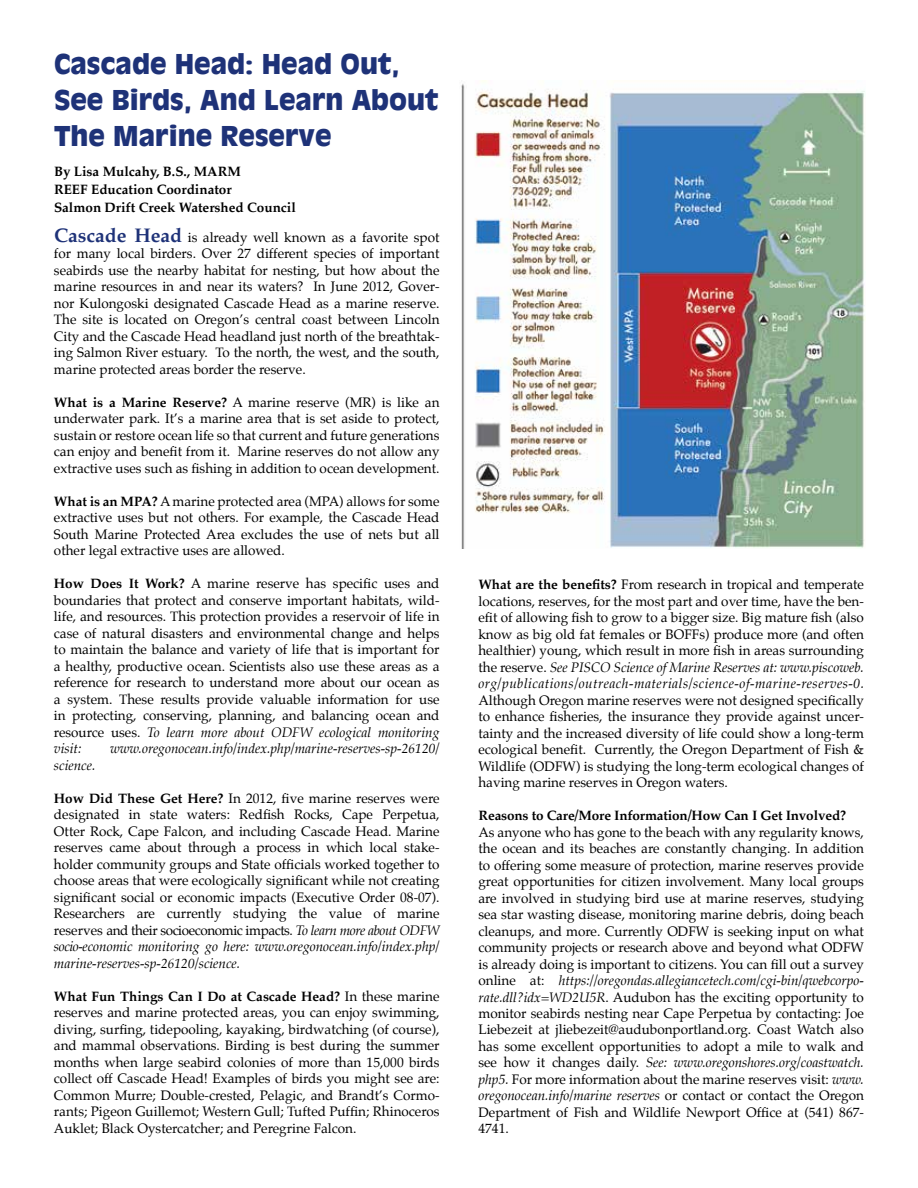
<style>
.page{position:relative;width:918px;height:1188px;background:#fff}
.page>*{position:absolute;margin:0;border:0;box-sizing:border-box;transform-origin:0 0}
.t1{font:900 27px/36px "Antique Olive";color:#1e3278}
.t2{font:13.5px/16.5px "Palatino";color:#000;text-align:justify}
.t3{font:700 13.5px/18px "Palatino";color:#000}
.t4{font:italic 13.5px "Palatino";color:#000}
.s1{font-weight:700;font-size:19.5px;color:#1e3278}
.s2{font-weight:700}
.s3{font-style:italic}
</style>
<div class="page">
<img style="left:461px;top:81px;width:404px;height:468px">
<p class="t1" style="left:54px;top:46px;width:386px">Cascade Head: Head Out,<br>See Birds, And Learn About<br>The Marine Reserve</p>
<p class="t3" style="left:54px;top:162px;width:243px">By Lisa Mulcahy, B.S., MARM<br>REEF Education Coordinator<br>Salmon Drift Creek Watershed Council</p>
<p class="t2" style="left:54px;top:229px;width:387px"><span class="s1">Cascade Head</span> is already well known as a favorite spot for many local birders. Over 27 different species of important seabirds use the nearby habitat for nesting, but how about the marine resources in and near its waters? In June 2012, Gover&shy;nor Kulongoski designated Cascade Head as a marine reserve.<br>The site is located on Oregon’s central coast between Lincoln City and the Cascade Head headland just north of the breathtak&shy;ing Salmon River estuary. To the north, the west, and the south, marine protected areas border the reserve.</p>
<p class="t2" style="left:54px;top:394px;width:387px"><span class="s2">What is a Marine Reserve?</span> A marine reserve (MR) is like an underwater park. It’s a marine area that is set aside to protect, sustain or restore ocean life so that current and future generations can enjoy and benefit from it. Marine reserves do not allow any extractive uses such as fishing in addition to ocean development.</p>
<p class="t2" style="left:54px;top:493px;width:387px"><span class="s2">What is an MPA?</span> A marine protected area (MPA) allows for some extractive uses but not others. For example, the Cascade Head South Marine Protected Area excludes the use of nets but all other legal extractive uses are allowed.</p>
<p class="t2" style="left:54px;top:575px;width:387px"><span class="s2">How Does It Work?</span> A marine reserve has specific uses and boundaries that protect and conserve important habitats, wild&shy;life, and resources. This protection provides a reservoir of life in case of natural disasters and environmental change and helps to maintain the balance and variety of life that is important for a healthy, productive ocean. Scientists also use these areas as a reference for research to understand more about our ocean as a system. These results provide valuable information for use in protecting, conserving, planning, and balancing ocean and resource uses. <span class="s3">To learn more about ODFW ecological monitoring visit:</span></p>
<p class="t4" style="left:110px;top:738px;width:331px">www.oregonocean.info/index.php/marine-reserves-sp-26120/</p>
<p class="t4" style="left:54px;top:754px;width:43px">science.</p>
<p class="t2" style="left:54px;top:790px;width:387px"><span class="s2">How Did These Get Here?</span> In 2012, five marine reserves were designated in state waters: Redfish Rocks, Cape Perpetua, Otter Rock, Cape Falcon, and including Cascade Head. Marine reserves came about through a process in which local stake&shy;holder community groups and State officials worked together to choose areas that were ecologically significant while not creating significant social or economic impacts (Executive Order 08-07).<br>Researchers are currently studying the value of marine reserves and their socioeconomic impacts. <span class="s3">To learn more about ODFW socio-economic monitoring go here: www.oregonocean.info/index.php/ marine-reserves-sp-26120/science.</span></p>
<p class="t2" style="left:54px;top:988px;width:387px"><span class="s2">What Fun Things Can I Do at Cascade Head?</span> In these marine reserves and marine protected areas, you can enjoy swimming, diving, surfing, tidepooling, kayaking, birdwatching (of course), and mammal observations. Birding is best during the summer months when large seabird colonies of more than 15,000 birds collect off Cascade Head! Examples of birds you might see are:<br>Common Murre; Double-crested, Pelagic, and Brandt’s Cormo&shy;rants; Pigeon Guillemot; Western Gull; Tufted Puffin; Rhinoceros Auklet; Black Oystercatcher; and Peregrine Falcon.</p>
<p class="t2" style="left:478px;top:576px;width:387px"><span class="s2">What are the benefits?</span> From research in tropical and temperate locations, reserves, for the most part and over time, have the ben&shy;efit of allowing fish to grow to a bigger size. Big mature fish (also know as big old fat females or BOFFs) produce more (and often healthier) young, which result in more fish in areas surrounding the reserve. <span class="s3">See PISCO Science of Marine Reserves at: www.piscoweb. org/publications/outreach-materials/science-of-marine-reserves-0.<br></span>Although Oregon marine reserves were not designed specifically to enhance fisheries, the insurance they provide against uncer&shy;tainty and the increased diversity of life could show a long-term ecological benefit. Currently, the Oregon Department of Fish &amp; Wildlife (ODFW) is studying the long-term ecological changes of having marine reserves in Oregon waters.</p>
<p class="t2" style="left:478px;top:807px;width:387px;text-align:left"><span class="s2">Reasons to Care/More Information/How Can I Get Involved?<br></span>As anyone who has gone to the beach with any regularity knows, the ocean and its beaches are constantly changing. In addition to offering some measure of protection, marine reserves provide great opportunities for citizen involvement. Many local groups are involved in studying bird use at marine reserves, studying sea star wasting disease, monitoring marine debris, doing beach cleanups, and more. Currently ODFW is seeking input on what community projects or research above and beyond what ODFW is already doing is important to citizens. You can fill out a survey online at: <span class="s3">https://oregondas.allegiancetech.com/cgi-bin/qwebcorpo&shy;rate.dll?idx=WD2U5R</span>. Audubon has the exciting opportunity to monitor seabirds nesting near Cape Perpetua by contacting: Joe Liebezeit at jliebezeit@audubonportland.org. Coast Watch also has some excellent opportunities to adopt a mile to walk and see how it changes daily. <span class="s3">See: www.oregonshores.org/coastwatch. php5.</span> For more information about the marine reserves visit: <span class="s3">www. oregonocean.info/marine reserves</span> or contact or contact the Oregon Department of Fish and Wildlife Newport Office at (541) 867- 4741.</p>
</div>
